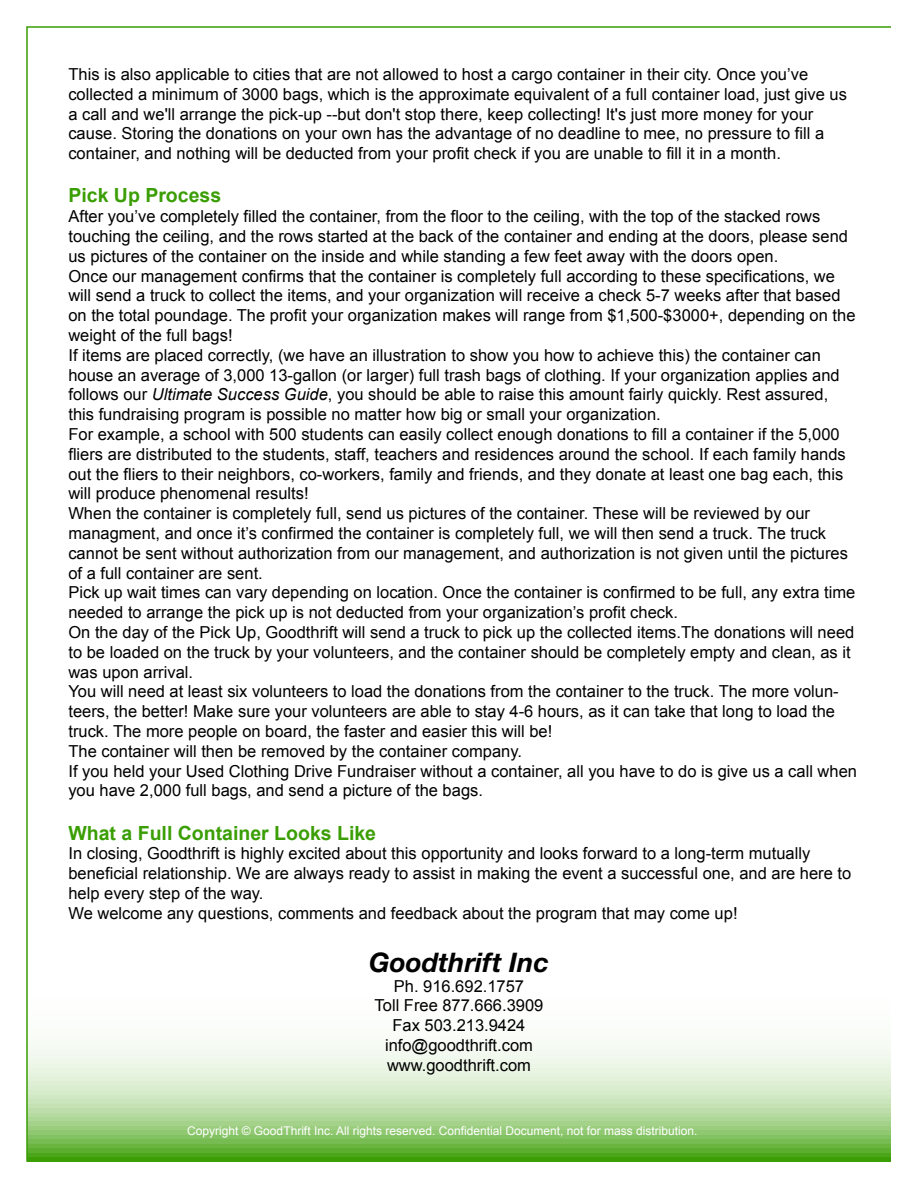
<style>
.page{position:relative;width:918px;height:1188px;background:#fff}
.page>*{position:absolute;margin:0;border:0;box-sizing:border-box;transform-origin:0 0}
.t1{font:italic 700 27px "Helvetica Neue LT Std";color:#000}
.t2{font:700 19.5px "Arial";color:#3a9e04}
.t3{font:16.5px/19.8px "Arial";color:#000}
.t4{font:12px "Arial";color:#fff}
.s1{font-style:italic}
</style>
<div class="page">
<svg style="left:29px;top:1041px;width:860px;height:118px;background:#bbdda9"></svg>
<p class="t3" style="left:68px;top:65px;width:780px">This is also applicable to cities that are not allowed to host a cargo container in their city. Once you’ve collected a minimum of 3000 bags, which is the approximate equivalent of a full container load, just give us a call and we'll arrange the pick-up --but don't stop there, keep collecting! It's just more money for your cause. Storing the donations on your own has the advantage of no deadline to mee, no pressure to fill a container, and nothing will be deducted from your profit check if you are unable to fill it in a month.</p>
<p class="t2" style="left:68px;top:183px;width:154px">Pick Up Process</p>
<p class="t3" style="left:68px;top:207px;width:790px">After you’ve completely filled the container, from the floor to the ceiling, with the top of the stacked rows touching the ceiling, and the rows started at the back of the container and ending at the doors, please send us pictures of the container on the inside and while standing a few feet away with the doors open.<br>Once our management confirms that the container is completely full according to these specifications, we will send a truck to collect the items, and your organization will receive a check 5-7 weeks after that based on the total poundage. The profit your organization makes will range from $1,500-$3000+, depending on the weight of the full bags!<br>If items are placed correctly, (we have an illustration to show you how to achieve this) the container can house an average of 3,000 13-gallon (or larger) full trash bags of clothing. If your organization applies and follows our <span class="s1">Ultimate Success Guide</span>, you should be able to raise this amount fairly quickly. Rest assured, this fundraising program is possible no matter how big or small your organization.<br>For example, a school with 500 students can easily collect enough donations to fill a container if the 5,000 fliers are distributed to the students, staff, teachers and residences around the school. If each family hands out the fliers to their neighbors, co-workers, family and friends, and they donate at least one bag each, this will produce phenomenal results!<br>When the container is completely full, send us pictures of the container. These will be reviewed by our managment, and once it’s confirmed the container is completely full, we will then send a truck. The truck cannot be sent without authorization from our management, and authorization is not given until the pictures of a full container are sent.<br>Pick up wait times can vary depending on location. Once the container is confirmed to be full, any extra time needed to arrange the pick up is not deducted from your organization’s profit check.<br>On the day of the Pick Up, Goodthrift will send a truck to pick up the collected items.The donations will need to be loaded on the truck by your volunteers, and the container should be completely empty and clean, as it was upon arrival.<br>You will need at least six volunteers to load the donations from the container to the truck. The more volun&shy;teers, the better! Make sure your volunteers are able to stay 4-6 hours, as it can take that long to load the truck. The more people on board, the faster and easier this will be!<br>The container will then be removed by the container company.<br>If you held your Used Clothing Drive Fundraiser without a container, all you have to do is give us a call when you have 2,000 full bags, and send a picture of the bags.</p>
<p class="t2" style="left:68px;top:820px;width:309px">What a Full Container Looks Like</p>
<p class="t3" style="left:68px;top:844px;width:784px">In closing, Goodthrift is highly excited about this opportunity and looks forward to a long-term mutually beneficial relationship. We are always ready to assist in making the event a successful one, and are here to help every step of the way.<br>We welcome any questions, comments and feedback about the program that may come up!</p>
<h1 class="t1" style="left:369px;top:945px;width:181px">Goodthrift Inc</h1>
<p class="t3" style="left:375px;top:976px;width:170px;text-align:center">Ph. 916.692.1757<br>Toll Free 877.666.3909<br>Fax 503.213.9424 info@goodthrift.com www.goodthrift.com</p>
<p class="t4" style="left:187px;top:1123px;width:512px">Copyright © GoodThrift Inc. All rights reserved. Confidential Document, not for mass distribution.</p>
</div>
